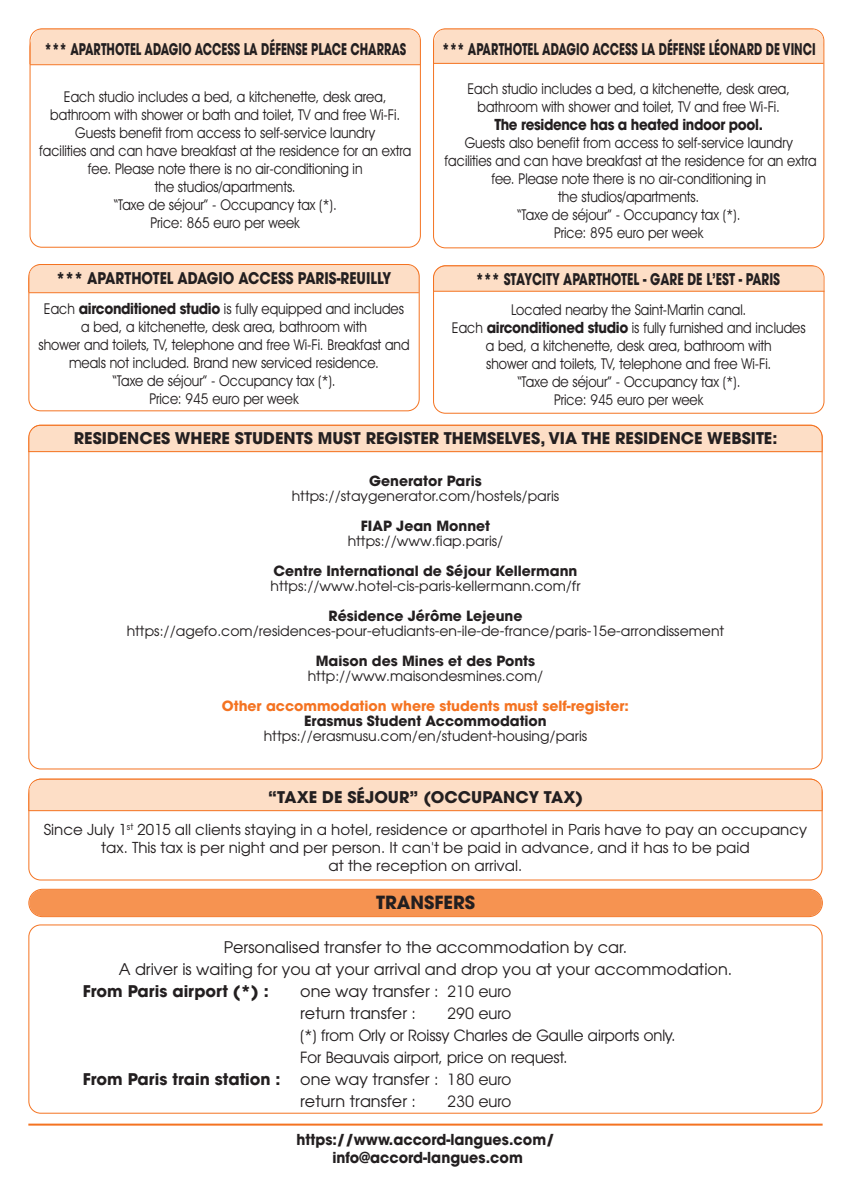
<style>
.page{position:relative;width:851px;height:1191px;background:#fff}
.page>*{position:absolute;margin:0;border:0;box-sizing:border-box;transform-origin:0 0}
.t1{font:700 18px "Avant Garde";color:#231f20}
.t2{font:16px/22px "Avant Garde";color:#231f20}
.t3{font:700 16px "Avant Garde";color:#231f20}
.t4{font:16px/22px "Avant Garde IT Cby BT";color:#231f20}
.t5{font:700 16px "Avant Garde";color:#231f20;scale:.7 1}
.t6{font:700 16px "Avant Garde";color:#231f20;scale:.75 1}
.t7{font:700 16px "Avant Garde";color:#231f20;scale:.85 1}
.t8{font:15px/18px "Avant Garde IT Cby BT";color:#231f20;text-align:center;scale:.9 1}
.t9{font:15px/18px "Avant Garde";color:#231f20;text-align:center}
.t10{font:700 15px/18px "Avant Garde";color:#231f20;text-align:center;scale:.95 1}
.t11{font:700 15px "Avant Garde";letter-spacing:-.025em;color:#231f20;scale:.9 1}
.t12{font:14px "Avant Garde";color:#231f20}
.t13{font:700 14px "Avant Garde";color:#231f20}
.t14{font:700 14px "Avant Garde";color:#f47321}
.s1{font-family:"Avant Garde";font-weight:700}
.s2{font-family:"Avant Garde IT Cby BT"}
.s3{font-weight:700}
</style>
<div class="page">
<div style="left:29px;top:889px;width:792px;height:27px;background:#f69351;border-radius:13px"></div>
<div style="left:28px;top:888px;width:794px;height:29px;border:2px solid #f47321;border-radius:14px"></div>
<div style="left:28px;top:924px;width:794px;height:189px;border:2px solid #f47321;border-radius:12px"></div>
<div style="left:28px;top:778px;width:794px;height:102px;border:2px solid #f47321;border-radius:12px"></div>
<div style="left:28px;top:778px;width:794px;height:33px;background:#fddec6"></div>
<hr style="left:29px;top:810px;width:792px;height:1px;background:#f47321">
<hr style="left:28px;top:1123px;width:794px;height:2px;background:#f47321">
<svg style="left:28px;top:424px;width:794px;height:28px;background:#fcd9bf"></svg>
<hr style="left:29px;top:451px;width:792px;height:1px;background:#f47321">
<div style="left:433px;top:265px;width:391px;height:149px;border:2px solid #f47321;border-radius:12px"></div>
<svg style="left:433px;top:265px;width:390px;height:26px;background:#fcd7bc"></svg>
<hr style="left:433px;top:291px;width:391px;height:1px;background:#f47321">
<div style="left:28px;top:264px;width:391px;height:147px;border:2px solid #f47321;border-radius:12px"></div>
<div style="left:28px;top:264px;width:391px;height:28px;background:#fddec6"></div>
<hr style="left:29px;top:292px;width:390px;height:1px;background:#f47321">
<div style="left:30px;top:28px;width:391px;height:220px;border:2px solid #f47321;border-radius:12px"></div>
<div style="left:30px;top:29px;width:391px;height:35px;background:#fddec6"></div>
<hr style="left:30px;top:64px;width:390px;height:1px;background:#f47321">
<div style="left:433px;top:28px;width:391px;height:220px;border:2px solid #f47321;border-radius:12px"></div>
<div style="left:433px;top:29px;width:391px;height:35px;background:#fddec6"></div>
<hr style="left:433px;top:63px;width:390px;height:1px;background:#f47321">
<p class="t5" style="left:45px;top:39px;width:518px">*** APARTHOTEL ADAGIO ACCESS LA DÉFENSE PLACE CHARRAS</p>
<p class="t8" style="left:39px;top:89px;width:415px">Each studio includes a bed, a kitchenette, desk area, bathroom with shower or bath and toilet, TV and free Wi-Fi.<br>Guests benefit from access to self-service laundry<br>facilities and can have breakfast at the residence for an extra fee. Please note there is no air-conditioning in<br>the studios/apartments.<br>“Taxe de séjour” - Occupancy tax (*).<br>Price: 865 euro per week</p>
<p class="t7" style="left:56px;top:269px;width:396px">*** APARTHOTEL ADAGIO ACCESS PARIS-REUILLY</p>
<p class="t8" style="left:38px;top:300px;width:414px">Each <span class="s1">airconditioned studio</span> is fully equipped and includes a bed, a kitchenette, desk area, bathroom with<br>shower and toilets, TV, telephone and free Wi-Fi. Breakfast and meals not included. Brand new serviced residence.<br>“Taxe de séjour” - Occupancy tax (*).<br>Price: 945 euro per week</p>
<p class="t5" style="left:442px;top:39px;width:535px">*** APARTHOTEL ADAGIO ACCESS LA DÉFENSE LÉONARD DE VINCI</p>
<p class="t8" style="left:467px;top:81px;width:360px">Each studio includes a bed, a kitchenette, desk area, bathroom with shower and toilet, TV and free Wi-Fi.</p>
<p class="t11" style="left:494px;top:115px;width:300px">The residence has a heated indoor pool.</p>
<p class="t8" style="left:444px;top:135px;width:415px">Guests also benefit from access to self-service laundry facilities and can have breakfast at the residence for an extra fee. Please note there is no air-conditioning in<br>the studios/apartments.<br>“Taxe de séjour” - Occupancy tax (*).<br>Price: 895 euro per week</p>
<p class="t6" style="left:476px;top:270px;width:407px">*** STAYCITY APARTHOTEL - GARE DE L’EST - PARIS</p>
<p class="t8" style="left:452px;top:302px;width:394px">Located nearby the Saint-Martin canal.<br>Each <span class="s1">airconditioned studio</span> is fully furnished and includes a bed, a kitchenette, desk area, bathroom with<br>shower and toilets, TV, telephone and free Wi-Fi.<br>“Taxe de séjour” - Occupancy tax (*).<br>Price: 945 euro per week</p>
<p class="t3" style="left:74px;top:429px;width:705px">RESIDENCES WHERE STUDENTS MUST REGISTER THEMSELVES, VIA THE RESIDENCE WEBSITE:</p>
<p class="t13" style="left:369px;top:472px;width:114px">Generator Paris</p>
<p class="t12" style="left:292px;top:490px;width:269px">https://staygenerator.com/hostels/paris</p>
<p class="t13" style="left:361px;top:517px;width:131px">FIAP Jean Monnet</p>
<p class="t12" style="left:347px;top:535px;width:157px">https://www.fiap.paris/</p>
<p class="t13" style="left:273px;top:562px;width:305px">Centre International de Séjour Kellermann</p>
<p class="t12" style="left:270px;top:580px;width:311px">https://www.hotel-cis-paris-kellermann.com/fr</p>
<p class="t13" style="left:328px;top:607px;width:195px">Résidence Jérôme Lejeune</p>
<p class="t12" style="left:127px;top:625px;width:599px">https://agefo.com/residences-pour-etudiants-en-ile-de-france/paris-15e-arrondissement</p>
<p class="t13" style="left:316px;top:652px;width:221px">Maison des Mines et des Ponts</p>
<p class="t12" style="left:308px;top:670px;width:237px">http://www.maisondesmines.com/</p>
<p class="t14" style="left:222px;top:697px;width:408px">Other accommodation where students must self-register:</p>
<p class="t13" style="left:304px;top:712px;width:244px">Erasmus Student Accommodation</p>
<p class="t12" style="left:264px;top:730px;width:325px">https://erasmusu.com/en/student-housing/paris</p>
<p class="t3" style="left:268px;top:787px;width:316px">“TAXE DE SÉJOUR” (OCCUPANCY TAX)</p>
<p class="t9" style="left:44px;top:821px;width:764px">Since July 1<sup>st</sup> 2015 all clients staying in a hotel, residence or aparthotel in Paris have to pay an occupancy tax. This tax is per night and per person. It can't be paid in advance, and it has to be paid<br>at the reception on arrival.</p>
<p class="t1" style="left:376px;top:891px;width:100px">TRANSFERS</p>
<p class="t2" style="left:119px;top:937px;width:615px;text-align:center">Personalised transfer to the accommodation by car.<br>A driver is waiting for you at your arrival and drop you at your accommodation.</p>
<p class="t3" style="left:83px;top:981px;width:187px">From Paris airport (*) :</p>
<p class="t2" style="left:300px;top:981px;width:212px">one way transfer : <span class="s2">210 euro </span>return transfer :</p>
<p class="t4" style="left:300px;top:1003px;width:377px;text-indent:147px">290 euro<br>(*) from Orly or Roissy Charles de Gaulle airports only.<br>For Beauvais airport, price on request.</p>
<p class="t2" style="left:300px;top:1069px;width:212px;text-indent:-217px"><span class="s3">From Paris train station :</span> one way transfer : <span class="s2">180 euro </span>return transfer :</p>
<p class="t4" style="left:447px;top:1091px;width:65px">230 euro</p>
<p class="t10" style="left:296px;top:1130px;width:273px">https://www.accord-langues.com/ info@accord-langues.com</p>
</div>
